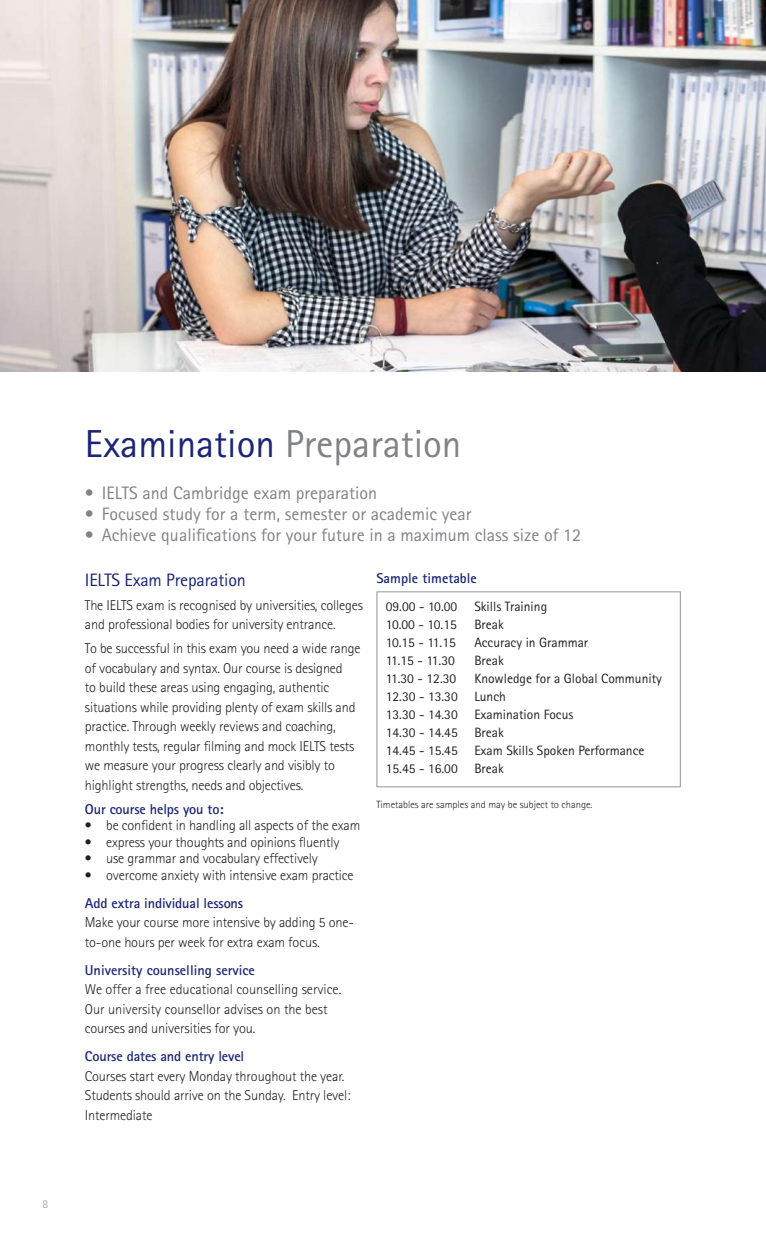
<style>
.page{position:relative;width:766px;height:1234px;background:#fff}
.page>*{position:absolute;margin:0;border:0;box-sizing:border-box;transform-origin:0 0}
.t1{font:39px "Rotis Sans Serif";color:#192575}
.t2{font:18px "Rotis Sans Serif";color:#808285}
.t3{font:18px "Rotis Sans Serif";letter-spacing:-.01em;color:#192575}
.t4{font:300 14.25px/19.5px "Rotis Sans Serif";letter-spacing:-.01em;color:#231f20}
.t5{font:700 14.25px "Rotis Sans Serif";letter-spacing:-.01em;color:#192575}
.t6{font:13.5px/18px "Rotis Sans Serif";color:#231f20}
.t7{font:300 12px "Rotis Sans Serif";color:#939598}
.t8{font:300 10.5px "Rotis Sans Serif";color:#231f20}
.s1{color:#808285}
</style>
<div class="page">
<div style="left:376px;top:591px;width:304px;height:196px;border:1px solid #939598"></div>
<img style="left:0;top:0;width:765px;height:371px">
<p class="t7" style="left:43px;top:1197px;width:7px">8</p>
<h1 class="t1" style="left:85px;top:421px;width:378px">Examination <span class="s1">Preparation</span></h1>
<p class="t2" style="left:85px;top:482px;width:293px">• IELTS and Cambridge exam preparation</p>
<p class="t2" style="left:85px;top:503px;width:388px">• Focused study for a term, semester or academic year</p>
<p class="t2" style="left:85px;top:524px;width:497px">• Achieve qualifications for your future in a maximum class size of 12</p>
<p class="t3" style="left:85px;top:569px;width:162px">IELTS Exam Preparation</p>
<p class="t4" style="left:85px;top:595px;width:279px">The IELTS exam is recognised by universities, colleges and professional bodies for university entrance.</p>
<p class="t4" style="left:85px;top:638px;width:277px">To be successful in this exam you need a wide range of vocabulary and syntax. Our course is designed<br>to build these areas using engaging, authentic situations while providing plenty of exam skills and practice. Through weekly reviews and coaching, monthly tests, regular filming and mock IELTS tests we measure your progress clearly and visibly to highlight strengths, needs and objectives.</p>
<p class="t5" style="left:85px;top:799px;width:140px">Our course helps you to:</p>
<p class="t4" style="left:85px;top:815px;width:277px">• be confident in handling all aspects of the exam</p>
<p class="t4" style="left:85px;top:831px;width:256px">• express your thoughts and opinions fluently</p>
<p class="t4" style="left:85px;top:848px;width:234px">• use grammar and vocabulary effectively</p>
<p class="t4" style="left:85px;top:864px;width:270px">• overcome anxiety with intensive exam practice</p>
<p class="t5" style="left:85px;top:893px;width:160px">Add extra individual lessons</p>
<p class="t4" style="left:85px;top:912px;width:270px">Make your course more intensive by adding 5 one&shy;to-one hours per week for extra exam focus.</p>
<p class="t5" style="left:85px;top:960px;width:171px">University counselling service</p>
<p class="t4" style="left:85px;top:979px;width:258px">We offer a free educational counselling service.<br>Our university counsellor advises on the best courses and universities for you.</p>
<p class="t5" style="left:85px;top:1047px;width:161px">Course dates and entry level</p>
<p class="t4" style="left:85px;top:1065px;width:267px">Courses start every Monday throughout the year.<br>Students should arrive on the Sunday. Entry level:<br>Intermediate</p>
<p class="t5" style="left:376px;top:569px;width:102px">Sample timetable</p>
<p class="t6" style="left:385px;top:597px;width:73px">09.00 - 10.00</p>
<p class="t6" style="left:474px;top:597px;width:74px">Skills Training</p>
<p class="t6" style="left:385px;top:615px;width:72px">10.00 - 10.15</p>
<p class="t6" style="left:474px;top:615px;width:31px">Break</p>
<p class="t6" style="left:385px;top:633px;width:72px">10.15 - 11.15</p>
<p class="t6" style="left:474px;top:633px;width:115px">Accuracy in Grammar</p>
<p class="t6" style="left:385px;top:651px;width:71px">11.15 - 11.30</p>
<p class="t6" style="left:474px;top:651px;width:31px">Break</p>
<p class="t6" style="left:385px;top:669px;width:72px">11.30 - 12.30</p>
<p class="t6" style="left:385px;top:669px;width:277px;text-indent:89px">Knowledge for a Global Community<br>12.30 - 13.30 Lunch<br>13.30 - 14.30 Examination Focus<br>14.30 - 14.45 Break<br>14.45 - 15.45 Exam Skills Spoken Performance<br>15.45 - 16.00 Break</p>
<p class="t8" style="left:376px;top:798px;width:217px">Timetables are samples and may be subject to change.</p>
</div>
